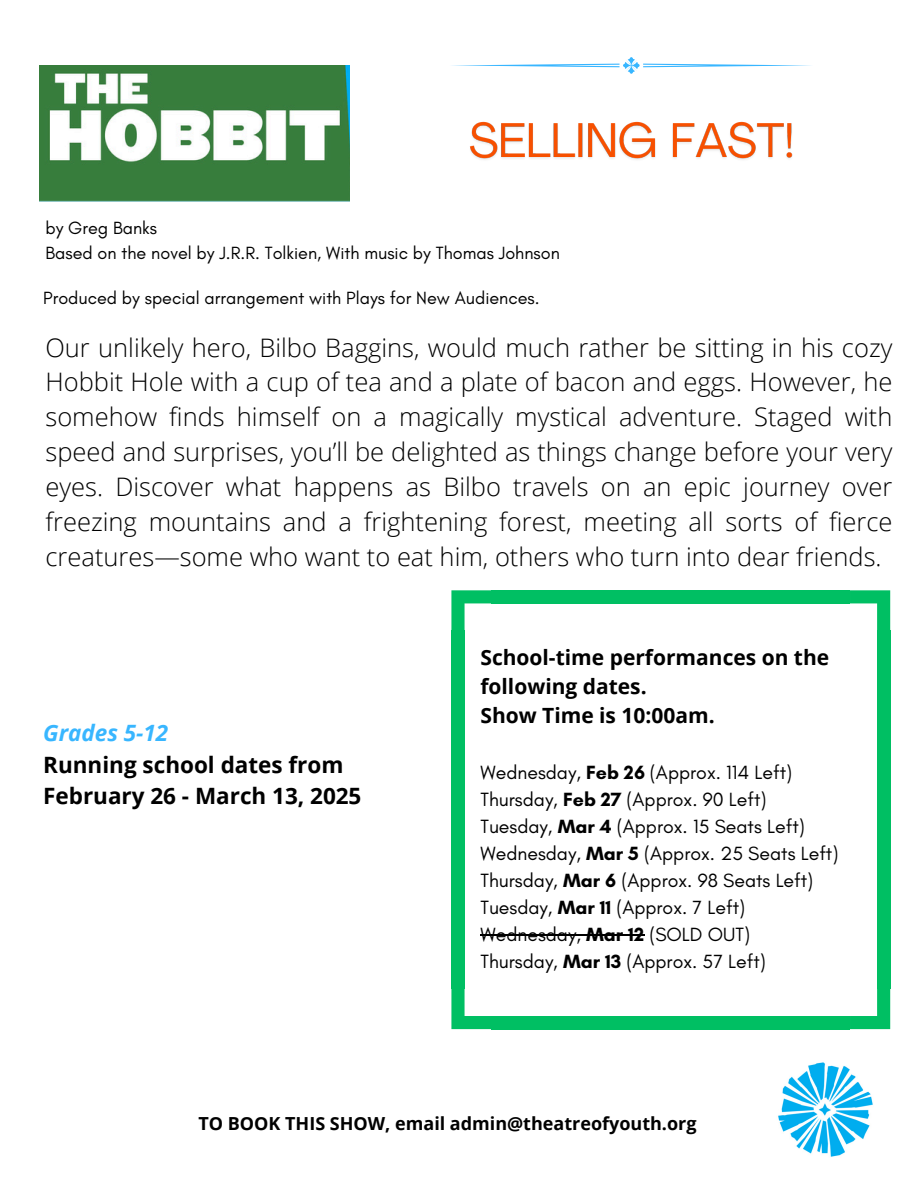
<style>
.page{position:relative;width:918px;height:1188px;background:#fff}
.page>*{position:absolute;margin:0;border:0;box-sizing:border-box;transform-origin:0 0}
.t1{font:300 25.5px/34.8px "Open Sans";color:#000;text-align:justify}
.t2{font:700 22.5px/31.5px "Open Sans";color:#000}
.t3{font:700 21px/29.2px "Open Sans";color:#000}
.t4{font:19.5px "Glacial Indifference";color:#000}
.t5{font:18px "Glacial Indifference";color:#000}
.t6{font:700 18px "Open Sans";color:#000}
.s1{font-style:italic;color:#38b6ff}
.s2{font-weight:700}
</style>
<div class="page">
<svg style="left:452px;top:57px;width:359px;height:17px"></svg>
<div style="left:877px;top:631px;width:13px;height:358px;background:#00bf63"></div>
<div style="left:451px;top:631px;width:14px;height:358px;background:#00bf63"></div>
<div style="left:492px;top:590px;width:358px;height:13px;background:#00bf63"></div>
<div style="left:492px;top:1016px;width:358px;height:13px;background:#00bf63"></div>
<svg style="left:850px;top:590px;width:40px;height:41px"></svg>
<svg style="left:451px;top:590px;width:41px;height:41px"></svg>
<svg style="left:850px;top:989px;width:40px;height:40px"></svg>
<svg style="left:451px;top:989px;width:41px;height:40px"></svg>
<img style="left:778px;top:1062px;width:95px;height:95px">
<img style="left:39px;top:65px;width:311px;height:137px">
<hr style="left:480px;top:935px;width:106px;height:1px;background:#000">
<hr style="left:586px;top:935px;width:58px;height:1px;background:#000">
<img style="left:470px;top:121px;width:323px;height:39px">
<p class="t5" style="left:45px;top:217px;width:113px">by Greg Banks</p>
<p class="t5" style="left:45px;top:242px;width:516px">Based on the novel by J.R.R. Tolkien, With music by Thomas Johnson</p>
<h3 class="t5" style="left:43px;top:286px;width:498px">Produced by special arrangement with Plays for New Audiences.</h3>
<p class="t1" style="left:45px;top:329px;width:848px">Our unlikely hero, Bilbo Baggins, would much rather be sitting in his cozy Hobbit Hole with a cup of tea and a plate of bacon and eggs. However, he somehow finds himself on a magically mystical adventure. Staged with speed and surprises, you’ll be delighted as things change before your very eyes. Discover what happens as Bilbo travels on an epic journey over freezing mountains and a frightening forest, meeting all sorts of fierce creatures—some who want to eat him, others who turn into dear friends.</p>
<p class="t2" style="left:43px;top:717px;width:320px"><span class="s1">Grades 5-12<br></span>Running school dates from<br>February 26 - March 13, 2025</p>
<p class="t3" style="left:480px;top:642px;width:350px">School-time performances on the following dates.<br>Show Time is 10:00am.</p>
<h2 class="t4" style="left:480px;top:761px;width:313px">Wednesday, <span class="s2">Feb 26</span> (Approx. 114 Left)</h2>
<p class="t4" style="left:480px;top:788px;width:288px">Thursday, <span class="s2">Feb 27</span> (Approx. 90 Left)</p>
<h3 class="t4" style="left:480px;top:815px;width:326px">Tuesday, <span class="s2">Mar 4</span> (Approx. 15 Seats Left)</h3>
<p class="t4" style="left:480px;top:842px;width:359px">Wednesday, <span class="s2">Mar 5</span> (Approx. 25 Seats Left)</p>
<p class="t4" style="left:480px;top:869px;width:334px">Thursday, <span class="s2">Mar 6</span> (Approx. 98 Seats Left)</p>
<p class="t4" style="left:480px;top:896px;width:266px">Tuesday, <span class="s2">Mar 11</span> (Approx. 7 Left)</p>
<p class="t4" style="left:480px;top:923px;width:271px">Wednesday, <span class="s2">Mar 12</span> (SOLD OUT)</p>
<p class="t4" style="left:480px;top:950px;width:287px">Thursday, <span class="s2">Mar 13</span> (Approx. 57 Left)</p>
<p class="t6" style="left:199px;top:1111px;width:500px">TO BOOK THIS SHOW, email admin@theatreofyouth.org</p>
</div>
